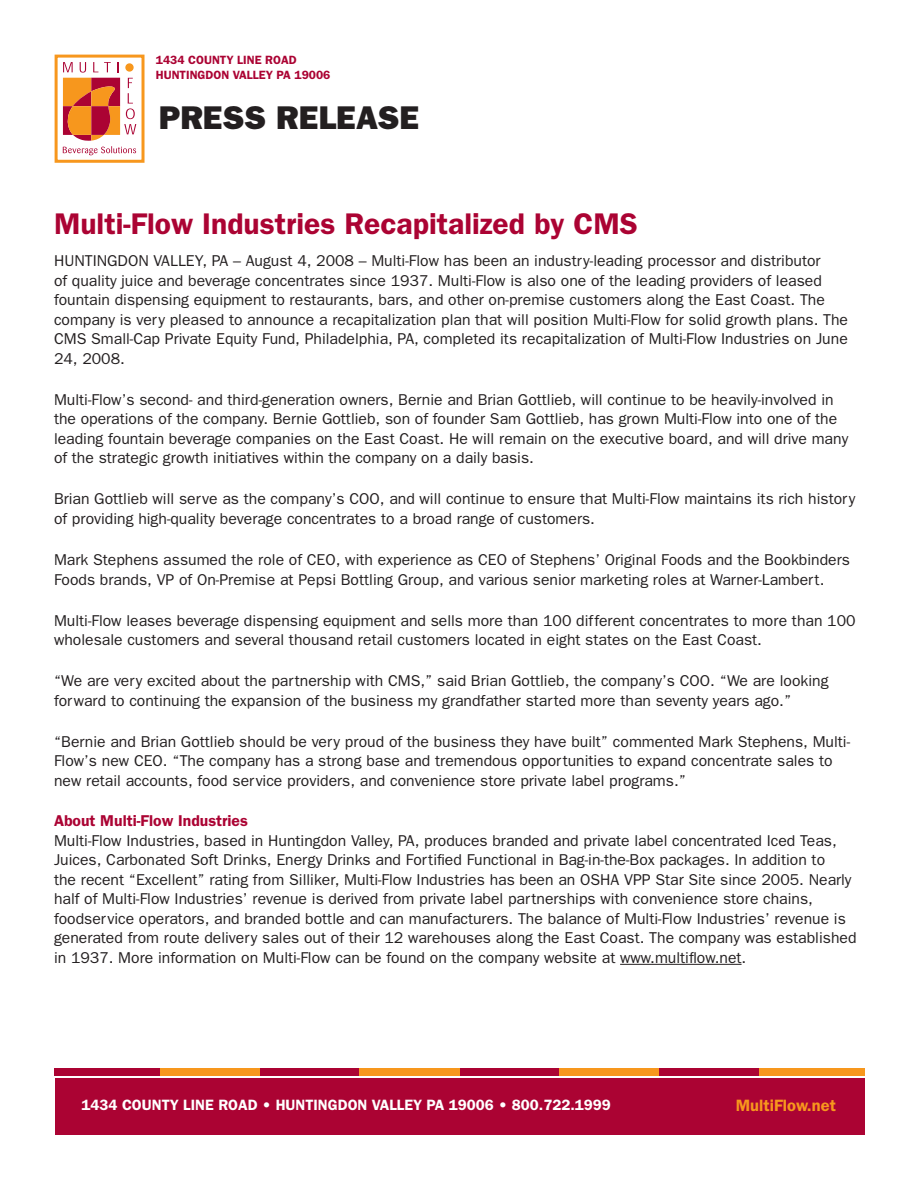
<style>
.page{position:relative;width:918px;height:1188px;background:#fff}
.page>*{position:absolute;margin:0;border:0;box-sizing:border-box;transform-origin:0 0}
.copy{font:800 33px "Franklin Gothic";color:#231f20}
.headline{font:600 30px "Franklin Gothic";color:#ab0333}
.headline-2{font:600 16.5px "Franklin Gothic";color:#f7971d}
.copy-2{font:15.75px/19.5px "Franklin Gothic";color:#231f20}
.subhead{font:600 15.75px "Franklin Gothic";color:#ab0333}
.headline-3{font:600 15px "Franklin Gothic";color:#fff}
.headline-4{font:600 12px "Franklin Gothic";color:#ab0333}
</style>
<div class="page">
<div style="left:55px;top:55px;width:90px;height:108px;background:#fff;border:3px solid #f7971d"></div>
<svg style="left:63px;top:62px;width:73px;height:93px"></svg>
<div style="left:55px;top:1078px;width:810px;height:57px;background:#ab0333"></div>
<div style="left:55px;top:1069px;width:106px;height:7px;background:#ab0333"></div>
<div style="left:161px;top:1069px;width:100px;height:7px;background:#f7971d"></div>
<div style="left:261px;top:1069px;width:100px;height:7px;background:#ab0333"></div>
<div style="left:360px;top:1069px;width:100px;height:7px;background:#f7971d"></div>
<div style="left:460px;top:1069px;width:100px;height:7px;background:#ab0333"></div>
<div style="left:559px;top:1069px;width:100px;height:7px;background:#f7971d"></div>
<div style="left:659px;top:1069px;width:100px;height:7px;background:#ab0333"></div>
<div style="left:759px;top:1069px;width:106px;height:7px;background:#f7971d"></div>
<hr style="left:620px;top:964px;width:122px;height:1px;background:#231f20">
<p class="headline-4" style="left:156px;top:53px;width:142px">1434 COUNTY LINE ROAD</p>
<p class="headline-4" style="left:156px;top:67px;width:176px">HUNTINGDON VALLEY PA 19006</p>
<p class="copy" style="left:159px;top:98px;width:262px">PRESS RELEASE</p>
<p class="headline" style="left:54px;top:206px;width:585px">Multi-Flow Industries Recapitalized by CMS</p>
<p class="copy-2" style="left:54px;top:251px;width:796px">HUNTINGDON VALLEY, PA – August 4, 2008 – Multi-Flow has been an industry-leading processor and distributor<br>of quality juice and beverage concentrates since 1937. Multi-Flow is also one of the leading providers of leased fountain dispensing equipment to restaurants, bars, and other on-premise customers along the East Coast. The company is very pleased to announce a recapitalization plan that will position Multi-Flow for solid growth plans. The CMS Small-Cap Private Equity Fund, Philadelphia, PA, completed its recapitalization of Multi-Flow Industries on June 24, 2008.</p>
<p class="copy-2" style="left:54px;top:389px;width:796px">Multi-Flow’s second- and third-generation owners, Bernie and Brian Gottlieb, will continue to be heavily-involved in the operations of the company. Bernie Gottlieb, son of founder Sam Gottlieb, has grown Multi-Flow into one of the leading fountain beverage companies on the East Coast. He will remain on the executive board, and will drive many of the strategic growth initiatives within the company on a daily basis.</p>
<p class="copy-2" style="left:54px;top:489px;width:803px">Brian Gottlieb will serve as the company’s COO, and will continue to ensure that Multi-Flow maintains its rich history of providing high-quality beverage concentrates to a broad range of customers.</p>
<p class="copy-2" style="left:54px;top:550px;width:797px">Mark Stephens assumed the role of CEO, with experience as CEO of Stephens’ Original Foods and the Bookbinders<br>Foods brands, VP of On-Premise at Pepsi Bottling Group, and various senior marketing roles at Warner-Lambert.</p>
<p class="copy-2" style="left:54px;top:610px;width:803px">Multi-Flow leases beverage dispensing equipment and sells more than 100 different concentrates to more than 100 wholesale customers and several thousand retail customers located in eight states on the East Coast.</p>
<p class="copy-2" style="left:54px;top:671px;width:776px">“We are very excited about the partnership with CMS,” said Brian Gottlieb, the company’s COO. “We are looking forward to continuing the expansion of the business my grandfather started more than seventy years ago.”</p>
<p class="copy-2" style="left:54px;top:731px;width:798px">“Bernie and Brian Gottlieb should be very proud of the business they have built” commented Mark Stephens, Multi-<br>Flow’s new CEO. “The company has a strong base and tremendous opportunities to expand concentrate sales to new retail accounts, food service providers, and convenience store private label programs.”</p>
<p class="subhead" style="left:54px;top:812px;width:196px">About Multi-Flow Industries</p>
<p class="copy-2" style="left:54px;top:830px;width:804px">Multi-Flow Industries, based in Huntingdon Valley, PA, produces branded and private label concentrated Iced Teas, Juices, Carbonated Soft Drinks, Energy Drinks and Fortified Functional in Bag-in-the-Box packages. In addition to<br>the recent “Excellent” rating from Silliker, Multi-Flow Industries has been an OSHA VPP Star Site since 2005. Nearly half of Multi-Flow Industries’ revenue is derived from private label partnerships with convenience store chains, foodservice operators, and branded bottle and can manufacturers. The balance of Multi-Flow Industries’ revenue is generated from route delivery sales out of their 12 warehouses along the East Coast. The company was established in 1937. More information on Multi-Flow can be found on the company website at www.multiflow.net.</p>
<p class="headline-3" style="left:82px;top:1096px;width:531px">1434 COUNTY LINE ROAD • HUNTINGDON VALLEY PA 19006 • 800.722.1999</p>
<p class="headline-2" style="left:736px;top:1096px;width:102px">MultiFlow.net</p>
</div>
